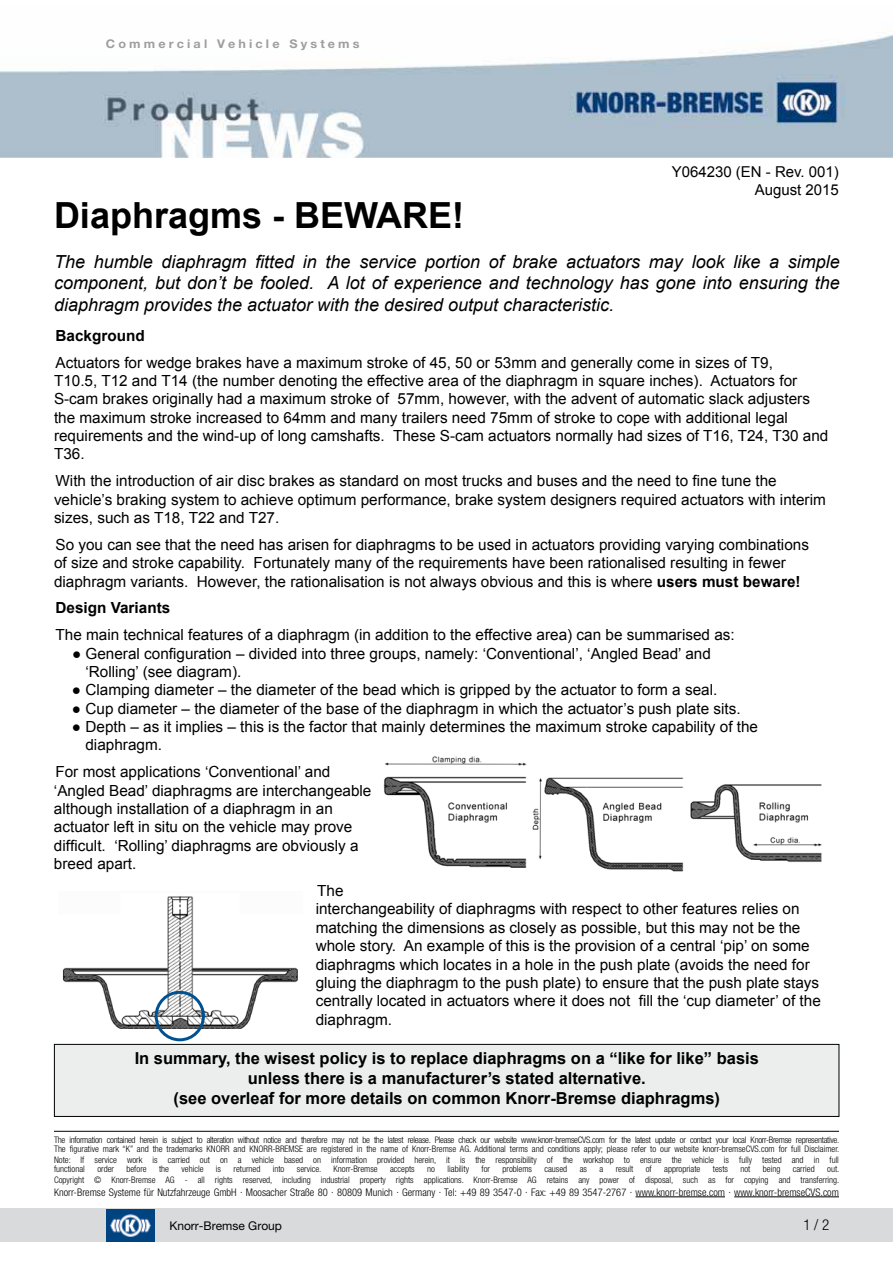
<style>
.page{position:relative;width:893px;height:1263px;background:#fff}
.page>*{position:absolute;margin:0;border:0;box-sizing:border-box;transform-origin:0 0}
.t1{font:700 36px "Arial";color:#000}
.t2{font:italic 18px/21.6px "Arial";color:#000;text-align:justify}
.t3{font:700 16.5px/19.8px "Arial";color:#000;text-align:center}
.t4{font:15.3px/18.3px "Arial";color:#000}
.t5{font:700 15.3px "Arial";color:#000}
.t6{font:15px/18px "Arial";color:#000;text-align:right}
.t7{font:300 condensed 15px "Helvetica Neue LT Pro";color:#000}
.t8{font:700 12px "Helvetica Neue LT Pro";letter-spacing:.25em;color:#9c9e9f;scale:1.05 1}
.t9{font:12px "Helvetica Neue LT Pro";color:#000}
.t10{font:300 condensed 10.5px "Helvetica Neue LT Pro";color:#000}
.t11{font:300 condensed 9px/9px "Helvetica Neue LT Pro";color:#000}
.t12{font:300 condensed 9px/9px "Helvetica Neue LT Pro";letter-spacing:-.03em;color:#000}
.s1{font-weight:700}
</style>
<div class="page">
<img style="left:0;top:34px;width:893px;height:124px">
<div style="left:0;top:1208px;width:893px;height:34px;background:#d9dadb"></div>
<img style="left:106px;top:1209px;width:48px;height:33px">
<hr style="left:636px;top:1196px;width:89px;height:1px;background:#000">
<hr style="left:734px;top:1196px;width:105px;height:1px;background:#000">
<hr style="left:54px;top:1131px;width:785px;height:1px;background:#000">
<div style="left:54px;top:1044px;width:785px;height:72px;background:#eceded"></div>
<div style="left:54px;top:1044px;width:785px;height:72px;border:1px solid #000"></div>
<img style="left:383px;top:756px;width:439px;height:116px">
<img style="left:62px;top:896px;width:236px;height:132px">
<div style="left:155px;top:991px;width:50px;height:50px;border:3px solid #005192;border-radius:50%"></div>
<p class="t8" style="left:106px;top:36px;width:243px">Commercial Vehicle Systems</p>
<p class="t6" style="left:672px;top:163px;width:169px">Y064230 (EN - Rev. 001)<br>August 2015</p>
<h1 class="t1" style="left:54px;top:192px;width:412px">Diaphragms - BEWARE!</h1>
<p class="t2" style="left:54px;top:251px;width:787px">The humble diaphragm fitted in the service portion of brake actuators may look like a simple component, but don’t be fooled. A lot of experience and technology has gone into ensuring the diaphragm provides the actuator with the desired output characteristic.</p>
<p class="t5" style="left:56px;top:325px;width:91px">Background</p>
<p class="t4" style="left:54px;top:353px;width:776px">Actuators for wedge brakes have a maximum stroke of 45, 50 or 53mm and generally come in sizes of T9,<br>T10.5, T12 and T14 (the number denoting the effective area of the diaphragm in square inches). Actuators for S-cam brakes originally had a maximum stroke of 57mm, however, with the advent of automatic slack adjusters the maximum stroke increased to 64mm and many trailers need 75mm of stroke to cope with additional legal requirements and the wind-up of long camshafts. These S-cam actuators normally had sizes of T16, T24, T30 and T36.</p>
<p class="t4" style="left:54px;top:472px;width:773px">With the introduction of air disc brakes as standard on most trucks and buses and the need to fine tune the vehicle’s braking system to achieve optimum performance, brake system designers required actuators with interim sizes, such as T18, T22 and T27.</p>
<p class="t4" style="left:54px;top:535px;width:756px">So you can see that the need has arisen for diaphragms to be used in actuators providing varying combinations of size and stroke capability. Fortunately many of the requirements have been rationalised resulting in fewer diaphragm variants. However, the rationalisation is not always obvious and this is where <span class="s1">users must beware!</span></p>
<p class="t5" style="left:56px;top:598px;width:116px">Design Variants</p>
<p class="t4" style="left:56px;top:626px;width:681px">The main technical features of a diaphragm (in addition to the effective area) can be summarised as:</p>
<p class="t4" style="left:85px;top:644px;width:627px;text-indent:-13px">● General configuration – divided into three groups, namely: ‘Conventional’, ‘Angled Bead’ and ‘Rolling’ (see diagram).</p>
<p class="t4" style="left:72px;top:681px;width:647px">● Clamping diameter – the diameter of the bead which is gripped by the actuator to form a seal.</p>
<p class="t4" style="left:72px;top:699px;width:670px">● Cup diameter – the diameter of the base of the diaphragm in which the actuator’s push plate sits.</p>
<p class="t4" style="left:85px;top:718px;width:674px;text-indent:-13px">● Depth – as it implies – this is the factor that mainly determines the maximum stroke capability of the diaphragm.</p>
<p class="t4" style="left:54px;top:763px;width:319px">For most applications ‘Conventional’ and ‘Angled Bead’ diaphragms are interchangeable although installation of a diaphragm in an actuator left in situ on the vehicle may prove difficult. ‘Rolling’ diaphragms are obviously a breed apart.</p>
<p class="t4" style="left:316px;top:882px;width:507px">The<br>interchangeability of diaphragms with respect to other features relies on matching the dimensions as closely as possible, but this may not be the whole story. An example of this is the provision of a central ‘pip’ on some diaphragms which locates in a hole in the push plate (avoids the need for gluing the diaphragm to the push plate) to ensure that the push plate stays centrally located in actuators where it does not fill the ‘cup diameter’ of the diaphragm.</p>
<p class="t3" style="left:135px;top:1049px;width:626px">In summary, the wisest policy is to replace diaphragms on a “like for like” basis unless there is a manufacturer’s stated alternative.<br>(see overleaf for more details on common Knorr-Bremse diaphragms)</p>
<p class="t12" style="left:54px;top:1135px;width:787px">The information contained herein is subject to alteration without notice and therefore may not be the latest release. Please check our website www.knorr-bremseCVS.com for the latest update or contact your local Knorr-Bremse representative.<br>The figurative mark “K” and the trademarks KNORR and KNORR-BREMSE are registered in the name of Knorr-Bremse AG. Additional terms and conditions apply; please refer to our website knorr-bremseCVS.com for full Disclaimer.</p>
<p class="t11" style="left:54px;top:1155px;width:786px">Note: If service work is carried out on a vehicle based on information provided herein, it is the responsibility of the workshop to ensure the vehicle is fully tested and in full functional</p>
<p class="t11" style="left:97px;top:1164px;width:18px">order</p>
<p class="t11" style="left:126px;top:1164px;width:22px">before</p>
<p class="t11" style="left:159px;top:1164px;width:11px">the</p>
<p class="t11" style="left:182px;top:1164px;width:23px">vehicle</p>
<p class="t11" style="left:216px;top:1164px;width:7px">is</p>
<p class="t11" style="left:233px;top:1164px;width:28px">returned</p>
<p class="t11" style="left:273px;top:1164px;width:13px">into</p>
<p class="t11" style="left:297px;top:1164px;width:26px">service.</p>
<p class="t11" style="left:334px;top:1164px;width:46px">Knorr-Bremse</p>
<p class="t11" style="left:390px;top:1164px;width:26px">accepts</p>
<p class="t11" style="left:427px;top:1164px;width:9px">no</p>
<p class="t11" style="left:447px;top:1164px;width:23px">liability</p>
<p class="t11" style="left:482px;top:1164px;width:10px">for</p>
<p class="t11" style="left:502px;top:1164px;width:31px">problems</p>
<p class="t11" style="left:544px;top:1164px;width:24px">caused</p>
<p class="t11" style="left:580px;top:1164px;width:9px">as</p>
<p class="t11" style="left:599px;top:1164px;width:5px">a</p>
<p class="t11" style="left:616px;top:1164px;width:19px">result</p>
<p class="t11" style="left:646px;top:1164px;width:8px">of</p>
<p class="t11" style="left:664px;top:1164px;width:38px">appropriate</p>
<p class="t11" style="left:713px;top:1164px;width:17px">tests</p>
<p class="t11" style="left:740px;top:1164px;width:11px">not</p>
<p class="t11" style="left:763px;top:1164px;width:19px">being</p>
<p class="t11" style="left:793px;top:1164px;width:23px">carried</p>
<p class="t11" style="left:54px;top:1163px;width:787px;line-height:11.1px;text-align:right">out.<br>Copyright © Knorr-Bremse AG - all rights reserved, including industrial property rights applications. Knorr-Bremse AG retains any power of disposal, such as for copying and transferring.</p>
<p class="t10" style="left:54px;top:1186px;width:786px">Knorr-Bremse Systeme für Nutzfahrzeuge GmbH . Moosacher Straße 80 . 80809 Munich . Germany . Tel: +49 89 3547-0 . Fax: +49 89 3547-2767 . www.knorr-bremse.com . www.knorr-bremseCVS.com</p>
<p class="t9" style="left:169px;top:1219px;width:114px">Knorr-Bremse Group</p>
<p class="t7" style="left:803px;top:1216px;width:27px">1 / 2</p>
</div>
